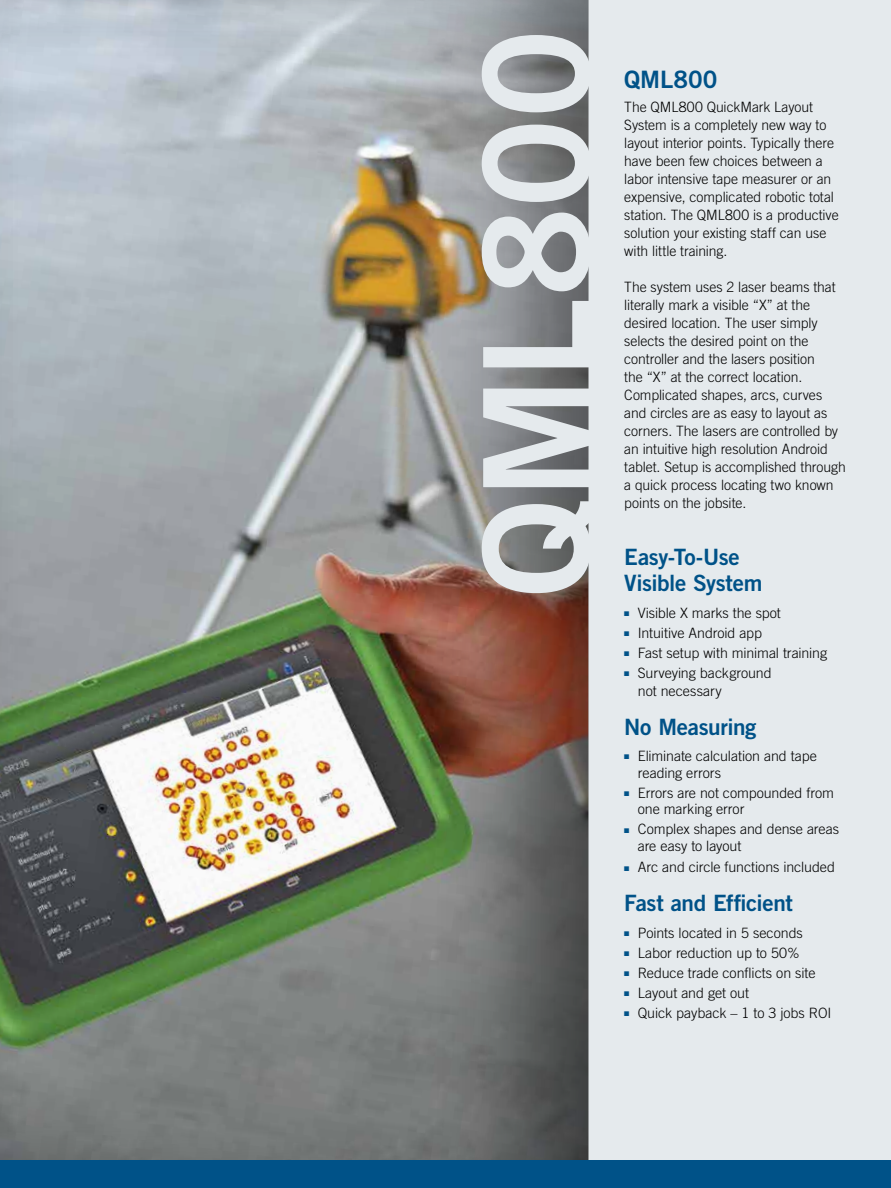
<style>
.page{position:relative;width:891px;height:1188px;background:#fff}
.page>*{position:absolute;margin:0;border:0;box-sizing:border-box;transform-origin:0 0}
.t1{font:147px "Trade Gothic LT Std Bd 2";color:#e5eaed}
.t2{font:24px "Trade Gothic LT Std Bd 2";color:#005288}
.t3{font:22.5px/25.5px "Trade Gothic LT Std Bd 2";letter-spacing:-.015em;color:#005288}
.t4{font:300 14.25px/18px "Trade Gothic LT Std";letter-spacing:-.005em;color:#000}
.s1{color:#005288}
</style>
<div class="page">
<div style="left:576px;top:0;width:315px;height:1188px;background:#e5eaed"></div>
<div style="left:0;top:0;width:591px;height:1188px;background:#000;opacity:.49"></div>
<div style="left:0;top:1160px;width:891px;height:28px;background:#005288"></div>
<h1 class="t1" style="left:446px;top:598px;width:570px;rotate:-90deg">QML800</h1>
<h2 class="t2" style="left:624px;top:64px;width:95px">QML800</h2>
<p class="t4" style="left:624px;top:98px;width:216px">The QML800 QuickMark Layout System is a completely new way to layout interior points. Typically there have been few choices between a labor intensive tape measurer or an expensive, complicated robotic total station. The QML800 is a productive solution your existing staff can use with little training.</p>
<p class="t4" style="left:624px;top:278px;width:223px">The system uses 2 laser beams that literally mark a visible “X” at the desired location. The user simply selects the desired point on the controller and the lasers position<br>the “X” at the correct location.<br>Complicated shapes, arcs, curves and circles are as easy to layout as corners. The lasers are controlled by an intuitive high resolution Android tablet. Setup is accomplished through a quick process locating two known points on the jobsite.</p>
<h3 class="t3" style="left:624px;top:544px;width:140px">Easy-To-Use<br>Visible System</h3>
<p class="t4" style="left:624px;top:603px;width:158px"><span class="s1">■</span> Visible X marks the spot</p>
<p class="t4" style="left:624px;top:623px;width:139px"><span class="s1">■</span> Intuitive Android app</p>
<p class="t4" style="left:624px;top:643px;width:204px"><span class="s1">■</span> Fast setup with minimal training</p>
<p class="t4" style="left:638px;top:663px;width:135px;text-indent:-13px"><span class="s1">■</span> Surveying background not necessary</p>
<h3 class="t3" style="left:624px;top:713px;width:134px">No Measuring</h3>
<p class="t4" style="left:638px;top:748px;width:181px;line-height:16.5px;text-indent:-13px"><span class="s1">■</span> Eliminate calculation and tape reading errors</p>
<p class="t4" style="left:638px;top:784px;width:198px;line-height:16.5px;text-indent:-13px"><span class="s1">■</span> Errors are not compounded from one marking error</p>
<p class="t4" style="left:638px;top:821px;width:203px;line-height:16.5px;text-indent:-13px"><span class="s1">■</span> Complex shapes and dense areas are easy to layout</p>
<p class="t4" style="left:624px;top:858px;width:212px"><span class="s1">■</span> Arc and circle functions included</p>
<h3 class="t3" style="left:624px;top:890px;width:170px">Fast and Efficient</h3>
<p class="t4" style="left:624px;top:924px;width:180px"><span class="s1">■</span> Points located in 5 seconds</p>
<p class="t4" style="left:624px;top:944px;width:177px"><span class="s1">■</span> Labor reduction up to 50%</p>
<p class="t4" style="left:624px;top:964px;width:193px"><span class="s1">■</span> Reduce trade conflicts on site</p>
<p class="t4" style="left:624px;top:984px;width:126px"><span class="s1">■</span> Layout and get out</p>
<p class="t4" style="left:624px;top:1004px;width:209px"><span class="s1">■</span> Quick payback – 1 to 3 jobs ROI</p>
</div>
